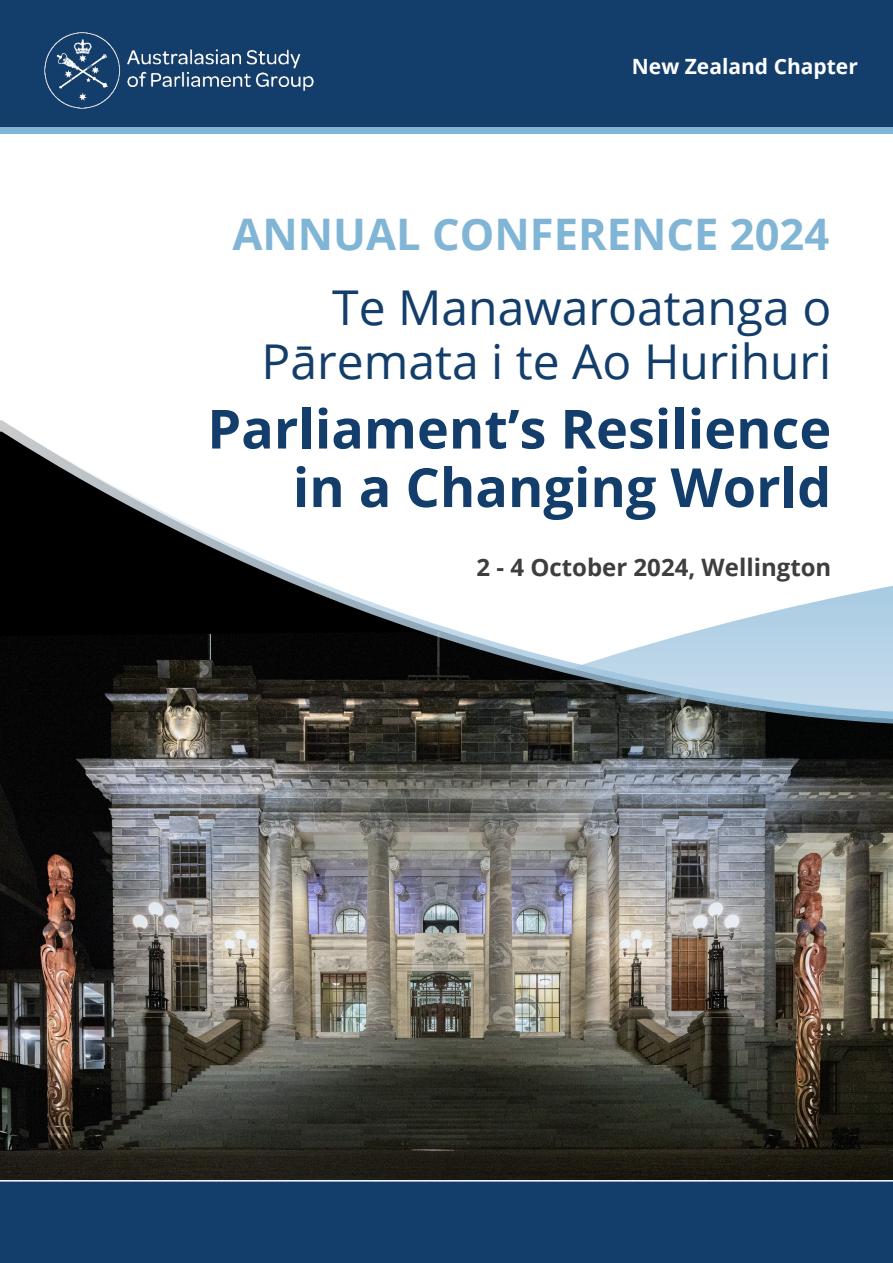
<style>
.page{position:relative;width:893px;height:1263px;background:#fff}
.page>*{position:absolute;margin:0;border:0;box-sizing:border-box;transform-origin:0 0}
.t1{font:700 54px/58.5px "Open Sans";color:#133e6b;text-align:right}
.t2{font:48px/54px "Open Sans";color:#133e6b;text-align:right}
.t3{font:700 43.5px "Open Sans";color:#81b5d6}
.t4{font:700 24px "Open Sans";color:#3e3e3f}
.t5{font:700 21px "Open Sans";color:#fff}
</style>
<div class="page">
<div style="left:0;top:22px;width:893px;height:112px;background:#81b5d6"></div>
<div style="left:0;top:0;width:893px;height:127px;background:#133e6b"></div>
<img style="left:44px;top:33px;width:269px;height:76px">
<img style="left:0;top:427px;width:893px;height:753px">
<div style="left:0;top:1180px;width:893px;height:83px;background:#133e6b"></div>
<img style="left:0;top:583px;width:893px;height:576px">
<svg style="left:2px;top:420px;width:891px;height:304px"></svg>
<p class="t5" style="left:632px;top:51px;width:228px">New Zealand Chapter</p>
<p class="t3" style="left:233px;top:203px;width:598px">ANNUAL CONFERENCE 2024</p>
<p class="t2" style="left:262px;top:279px;width:571px">Te Manawaroatanga o<br>Pāremata i te Ao Hurihuri</p>
<p class="t1" style="left:207px;top:398px;width:625px">Parliament’s Resilience in a Changing World</p>
<p class="t4" style="left:476px;top:550px;width:356px">2 - 4 October 2024, Wellington</p>
</div>
